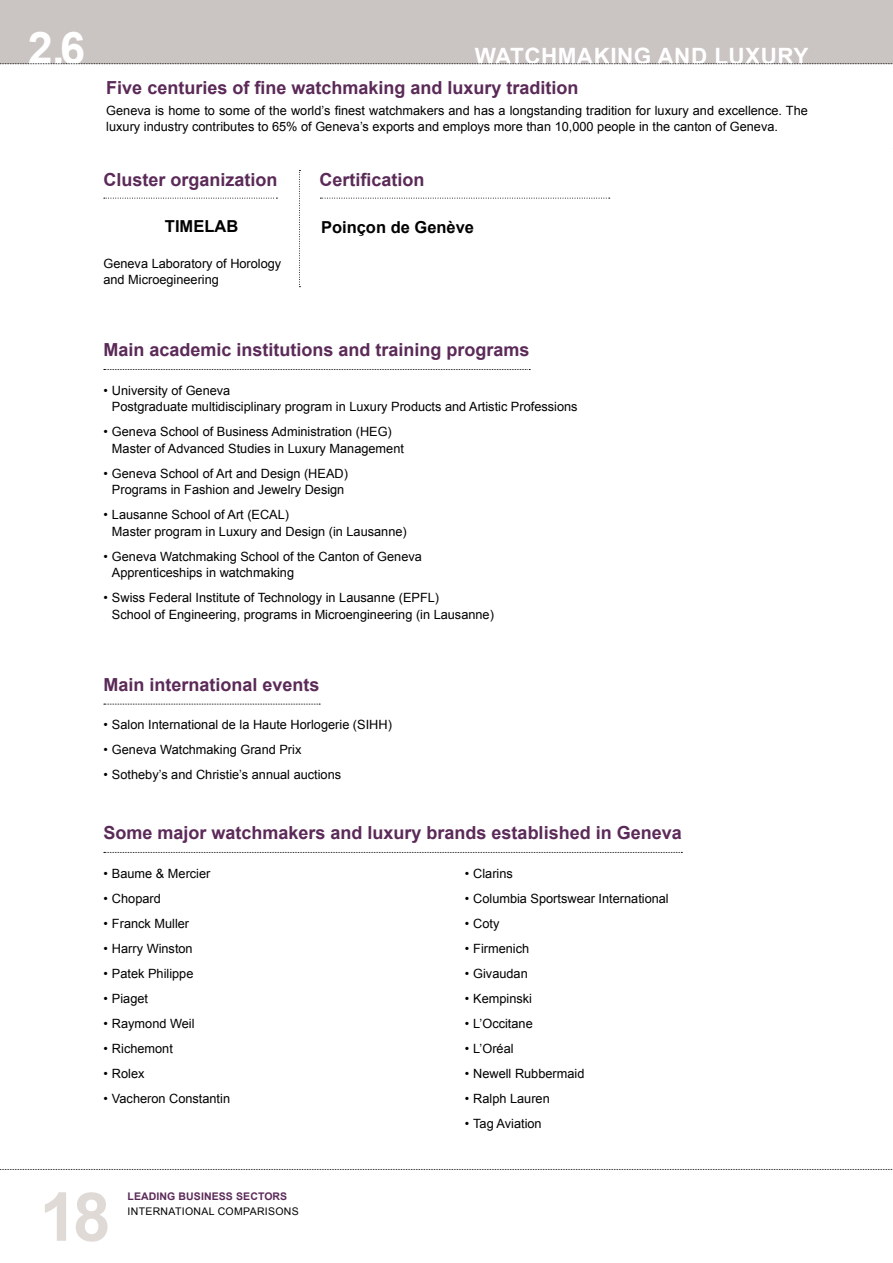
<style>
.page{position:relative;width:893px;height:1263px;background:#fff}
.page>*{position:absolute;margin:0;border:0;box-sizing:border-box;transform-origin:0 0}
.t1{font:700 67.5px "Arial";color:#e0dad7}
.t2{font:700 45px "Arial";color:#fff}
.t3{font:700 22.5px "Arial";letter-spacing:.02em;color:#fff}
.t4{font:700 18px "Arial";color:#5b2a58}
.t5{font:700 16.5px "Arial";color:#000}
.t6{font:12.75px/16.5px "Arial";color:#000}
.t7{font:10.5px "Arial";letter-spacing:.03em;color:#000}
.t8{font:700 10.5px "Arial";letter-spacing:.01em;color:#5b2a58}
</style>
<div class="page">
<div style="left:0;top:0;width:893px;height:64px;background:#cac4c3"></div>
<svg style="left:104px;top:198px;width:173px;height:1px"></svg>
<svg style="left:320px;top:198px;width:290px;height:1px"></svg>
<svg style="left:0;top:1169px;width:893px;height:1px"></svg>
<svg style="left:104px;top:369px;width:426px;height:1px"></svg>
<svg style="left:104px;top:704px;width:216px;height:1px"></svg>
<svg style="left:299px;top:170px;width:1px;height:117px"></svg>
<svg style="left:104px;top:852px;width:578px;height:1px"></svg>
<hr style="left:892px;top:0;width:1px;height:1169px;background:#9e0235">
<svg style="left:0;top:63px;width:893px;height:1px"></svg>
<h2 class="t2" style="left:28px;top:18px;width:59px">2.6</h2>
<h3 class="t3" style="left:475px;top:41px;width:335px">WATCHMAKING AND LUXURY</h3>
<h3 class="t4" style="left:106px;top:76px;width:474px">Five centuries of fine watchmaking and luxury tradition</h3>
<p class="t6" style="left:106px;top:102px;width:703px">Geneva is home to some of the world’s finest watchmakers and has a longstanding tradition for luxury and excellence. The luxury industry contributes to 65% of Geneva’s exports and employs more than 10,000 people in the canton of Geneva.</p>
<h3 class="t4" style="left:103px;top:168px;width:176px">Cluster organization</h3>
<h3 class="t4" style="left:319px;top:168px;width:107px">Certification</h3>
<p class="t5" style="left:165px;top:216px;width:75px">TIMELAB</p>
<p class="t5" style="left:321px;top:216px;width:155px">Poinçon de Genève</p>
<p class="t6" style="left:103px;top:255px;width:179px">Geneva Laboratory of Horology and Microegineering</p>
<h3 class="t4" style="left:103px;top:338px;width:428px">Main academic institutions and training programs</h3>
<p class="t6" style="left:112px;top:382px;width:467px;text-indent:-9px">• University of Geneva<br>Postgraduate multidisciplinary program in Luxury Products and Artistic Professions</p>
<p class="t6" style="left:112px;top:424px;width:293px;text-indent:-9px">• Geneva School of Business Administration (HEG)<br>Master of Advanced Studies in Luxury Management</p>
<p class="t6" style="left:103px;top:465px;width:246px;text-align:center">• Geneva School of Art and Design (HEAD)<br>Programs in Fashion and Jewelry Design</p>
<p class="t6" style="left:112px;top:507px;width:296px;text-indent:-9px">• Lausanne School of Art (ECAL)<br>Master program in Luxury and Design (in Lausanne)</p>
<p class="t6" style="left:112px;top:548px;width:311px;text-indent:-9px">• Geneva Watchmaking School of the Canton of Geneva<br>Apprenticeships in watchmaking</p>
<p class="t6" style="left:112px;top:590px;width:383px;text-indent:-9px">• Swiss Federal Institute of Technology in Lausanne (EPFL)<br>School of Engineering, programs in Microengineering (in Lausanne)</p>
<h3 class="t4" style="left:103px;top:673px;width:218px">Main international events</h3>
<p class="t6" style="left:103px;top:717px;width:290px">• Salon International de la Haute Horlogerie (SIHH)</p>
<p class="t6" style="left:103px;top:742px;width:199px">• Geneva Watchmaking Grand Prix</p>
<p class="t6" style="left:103px;top:767px;width:239px">• Sotheby’s and Christie’s annual auctions</p>
<h3 class="t4" style="left:103px;top:821px;width:580px">Some major watchmakers and luxury brands established in Geneva</h3>
<p class="t6" style="left:103px;top:865px;width:108px">• Baume &amp; Mercier</p>
<p class="t6" style="left:103px;top:890px;width:59px">• Chopard</p>
<p class="t6" style="left:103px;top:915px;width:87px">• Franck Muller</p>
<p class="t6" style="left:103px;top:940px;width:91px">• Harry Winston</p>
<p class="t6" style="left:103px;top:965px;width:92px">• Patek Philippe</p>
<p class="t6" style="left:103px;top:990px;width:46px">• Piaget</p>
<p class="t6" style="left:103px;top:1015px;width:93px">• Raymond Weil</p>
<p class="t6" style="left:103px;top:1040px;width:71px">• Richemont</p>
<p class="t6" style="left:103px;top:1065px;width:43px">• Rolex</p>
<p class="t6" style="left:103px;top:1090px;width:128px">• Vacheron Constantin</p>
<p class="t6" style="left:465px;top:865px;width:50px">• Clarins</p>
<p class="t6" style="left:465px;top:890px;width:206px">• Columbia Sportswear International</p>
<p class="t6" style="left:465px;top:915px;width:36px">• Coty</p>
<p class="t6" style="left:465px;top:940px;width:66px">• Firmenich</p>
<p class="t6" style="left:465px;top:965px;width:65px">• Givaudan</p>
<p class="t6" style="left:465px;top:990px;width:69px">• Kempinski</p>
<p class="t6" style="left:465px;top:1015px;width:70px">• L’Occitane</p>
<p class="t6" style="left:465px;top:1040px;width:50px">• L’Oréal</p>
<p class="t6" style="left:465px;top:1065px;width:121px">• Newell Rubbermaid</p>
<p class="t6" style="left:465px;top:1090px;width:87px">• Ralph Lauren</p>
<p class="t6" style="left:465px;top:1115px;width:79px">• Tag Aviation</p>
<h1 class="t1" style="left:40px;top:1172px;width:73px">18</h1>
<p class="t8" style="left:128px;top:1189px;width:161px">LEADING BUSINESS SECTORS</p>
<p class="t7" style="left:128px;top:1204px;width:173px">INTERNATIONAL COMPARISONS</p>
</div>
